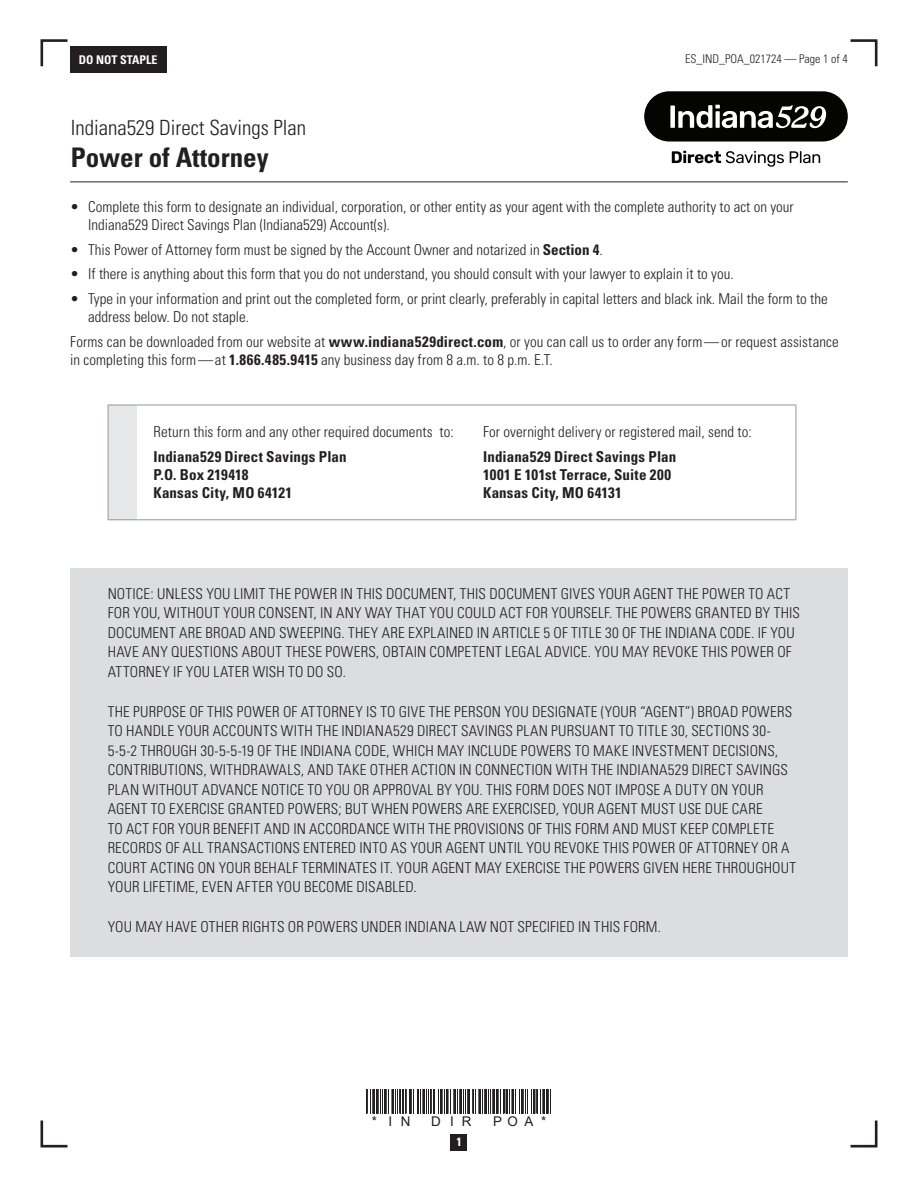
<style>
.page{position:relative;width:918px;height:1188px;background:#fff}
.page>*{position:absolute;margin:0;border:0;box-sizing:border-box;transform-origin:0 0}
.GS_Form_name{font:700 condensed 27px "Univers LT Std";color:#231f20}
.GS_plan_name{font:300 condensed 21px "Univers LT Std";color:#231f20}
.GS_App_body_10_12{font:300 condensed 15px/19.5px "Univers LT Std";letter-spacing:.01em;color:#231f20}
.t1{font:700 condensed 15px/18px "Univers LT Std";letter-spacing:.01em;color:#231f20}
.t2{font:13.35px "Arial";letter-spacing:.6em;color:#231f20}
.t3{font:300 condensed 12px "Univers LT Std";color:#231f20}
.t4{font:700 condensed 12px "Univers LT Std";color:#fff}
.s1{font-weight:700}
</style>
<div class="page">
<div style="left:451px;top:1134px;width:16px;height:16px;background:#231f20"></div>
<svg style="left:850px;top:1120px;width:28px;height:28px"></svg>
<svg style="left:40px;top:1120px;width:28px;height:28px"></svg>
<svg style="left:40px;top:39px;width:28px;height:28px"></svg>
<svg style="left:850px;top:39px;width:28px;height:28px"></svg>
<div style="left:70px;top:46px;width:96px;height:27px;background:#231f20"></div>
<hr style="left:70px;top:182px;width:778px;height:1px;background:#231f20">
<div style="left:70px;top:568px;width:778px;height:133px;background:#dcdddf"></div>
<div style="left:70px;top:686px;width:778px;height:231px;background:#dcdddf"></div>
<div style="left:70px;top:901px;width:778px;height:55px;background:#dcdddf"></div>
<div style="left:108px;top:405px;width:29px;height:115px;background:#e6e7e9"></div>
<svg style="left:109px;top:405px;width:28px;height:1px"></svg>
<hr style="left:108px;top:405px;width:1px;height:114px;background:#939598">
<hr style="left:137px;top:405px;width:329px;height:1px;background:#939598">
<hr style="left:466px;top:405px;width:330px;height:1px;background:#939598">
<hr style="left:796px;top:405px;width:1px;height:114px;background:#939598">
<svg style="left:108px;top:519px;width:29px;height:1px"></svg>
<hr style="left:137px;top:519px;width:329px;height:1px;background:#939598">
<hr style="left:466px;top:519px;width:330px;height:1px;background:#939598">
<svg style="left:367px;top:1089px;width:184px;height:25px"></svg>
<svg style="left:672px;top:151px;width:112px;height:16px"></svg>
<svg style="left:790px;top:151px;width:30px;height:12px"></svg>
<div style="left:644px;top:91px;width:204px;height:51px;background:#040503;border-radius:25px"></div>
<svg style="left:670px;top:105px;width:156px;height:23px"></svg>
<p class="t4" style="left:79px;top:53px;width:80px">DO NOT STAPLE</p>
<p class="t3" style="left:685px;top:51px;width:164px">ES_IND_POA_021724 — Page 1 of 4</p>
<h2 class="GS_plan_name" style="left:71px;top:115px;width:237px">Indiana529 Direct Savings Plan</h2>
<h2 class="GS_Form_name" style="left:71px;top:141px;width:199px">Power of Attorney</h2>
<p class="GS_App_body_10_12" style="left:88px;top:198px;width:707px;line-height:18px;text-indent:-18px">• Complete this form to designate an individual, corporation, or other entity as your agent with the complete authority to act on your<br>Indiana529 Direct Savings Plan (Indiana529) Account(s).</p>
<p class="GS_App_body_10_12" style="left:70px;top:240px;width:534px">• This Power of Attorney form must be signed by the Account Owner and notarized in <span class="s1">Section 4</span>.</p>
<p class="GS_App_body_10_12" style="left:70px;top:264px;width:665px">• If there is anything about this form that you do not understand, you should consult with your lawyer to explain it to you.</p>
<p class="GS_App_body_10_12" style="left:88px;top:290px;width:741px;line-height:18px;text-indent:-18px">• Type in your information and print out the completed form, or print clearly, preferably in capital letters and black ink. Mail the form to the address below. Do not staple.</p>
<p class="GS_App_body_10_12" style="left:70px;top:333px;width:770px;line-height:18px">Forms can be downloaded from our website at <span class="s1">www.indiana529direct.com</span>, or you can call us to order any form—or request assistance in completing this form—at <span class="s1">1.866.485.9415</span> any business day from 8 a.m. to 8 p.m. E.T.</p>
<p class="GS_App_body_10_12" style="left:153px;top:422px;width:302px">Return this form and any other required documents to:</p>
<p class="t1" style="left:153px;top:448px;width:195px">Indiana529 Direct Savings Plan<br>P.O. Box 219418<br>Kansas City, MO 64121</p>
<p class="GS_App_body_10_12" style="left:483px;top:422px;width:270px">For overnight delivery or registered mail, send to:</p>
<p class="t1" style="left:483px;top:448px;width:195px">Indiana529 Direct Savings Plan<br>1001 E 101st Terrace, Suite 200<br>Kansas City, MO 64131</p>
<p class="GS_App_body_10_12" style="left:108px;top:584px;width:694px">NOTICE: UNLESS YOU LIMIT THE POWER IN THIS DOCUMENT, THIS DOCUMENT GIVES YOUR AGENT THE POWER TO ACT FOR YOU, WITHOUT YOUR CONSENT, IN ANY WAY THAT YOU COULD ACT FOR YOURSELF. THE POWERS GRANTED BY THIS DOCUMENT ARE BROAD AND SWEEPING. THEY ARE EXPLAINED IN ARTICLE 5 OF TITLE 30 OF THE INDIANA CODE. IF YOU HAVE ANY QUESTIONS ABOUT THESE POWERS, OBTAIN COMPETENT LEGAL ADVICE. YOU MAY REVOKE THIS POWER OF ATTORNEY IF YOU LATER WISH TO DO SO.</p>
<p class="GS_App_body_10_12" style="left:108px;top:702px;width:690px">THE PURPOSE OF THIS POWER OF ATTORNEY IS TO GIVE THE PERSON YOU DESIGNATE (YOUR “AGENT”) BROAD POWERS TO HANDLE YOUR ACCOUNTS WITH THE INDIANA529 DIRECT SAVINGS PLAN PURSUANT TO TITLE 30, SECTIONS 30- 5-5-2 THROUGH 30-5-5-19 OF THE INDIANA CODE, WHICH MAY INCLUDE POWERS TO MAKE INVESTMENT DECISIONS, CONTRIBUTIONS, WITHDRAWALS, AND TAKE OTHER ACTION IN CONNECTION WITH THE INDIANA529 DIRECT SAVINGS PLAN WITHOUT ADVANCE NOTICE TO YOU OR APPROVAL BY YOU. THIS FORM DOES NOT IMPOSE A DUTY ON YOUR AGENT TO EXERCISE GRANTED POWERS; BUT WHEN POWERS ARE EXERCISED, YOUR AGENT MUST USE DUE CARE<br>TO ACT FOR YOUR BENEFIT AND IN ACCORDANCE WITH THE PROVISIONS OF THIS FORM AND MUST KEEP COMPLETE RECORDS OF ALL TRANSACTIONS ENTERED INTO AS YOUR AGENT UNTIL YOU REVOKE THIS POWER OF ATTORNEY OR A COURT ACTING ON YOUR BEHALF TERMINATES IT. YOUR AGENT MAY EXERCISE THE POWERS GIVEN HERE THROUGHOUT YOUR LIFETIME, EVEN AFTER YOU BECOME DISABLED.</p>
<p class="GS_App_body_10_12" style="left:108px;top:917px;width:555px">YOU MAY HAVE OTHER RIGHTS OR POWERS UNDER INDIANA LAW NOT SPECIFIED IN THIS FORM.</p>
<p class="t2" style="left:372px;top:1113px;width:40px">* IN</p>
<p class="t2" style="left:431px;top:1113px;width:42px">DIR</p>
<p class="t2" style="left:493px;top:1113px;width:55px">POA*</p>
<p class="t4" style="left:456px;top:1135px;width:7px">1</p>
</div>
